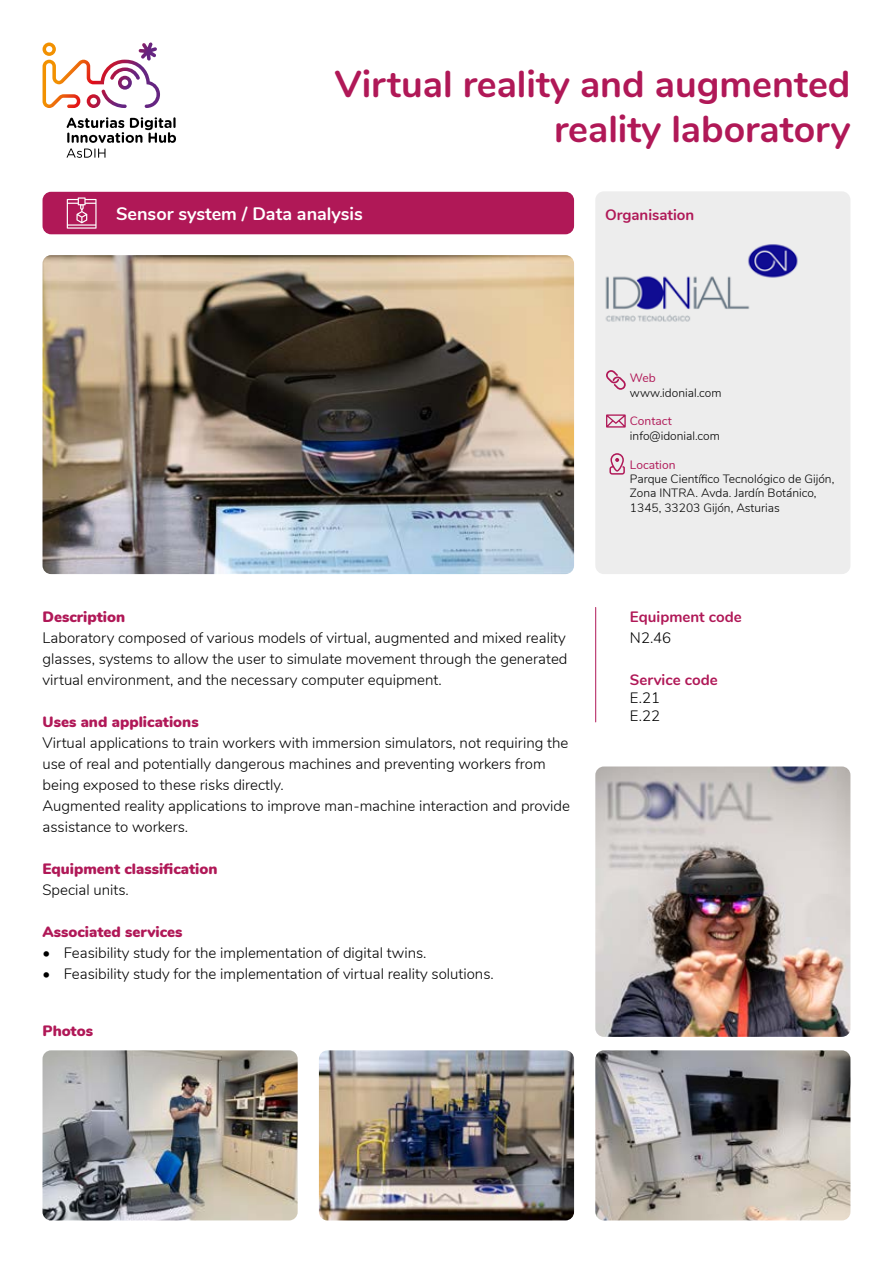
<style>
.page{position:relative;width:893px;height:1263px;background:#fff}
.page>*{position:absolute;margin:0;border:0;box-sizing:border-box;transform-origin:0 0}
.t1{font:700 37.5px/45px "Nunito";color:#b01857;text-align:right}
.t2{font:700 18px "Nunito";color:#fff}
.t3{font:300 15px/21px "Nunito";color:#000}
.t4{font:900 15px "Nunito";color:#b01857}
.t5{font:700 15px "Nunito";color:#b01857}
.t6{font:300 12px/14.4px "Nunito";color:#000}
.t7{font:12px "Nunito";color:#b01857}
</style>
<div class="page">
<svg style="left:43px;top:43px;width:117px;height:65px"></svg>
<svg style="left:67px;top:117px;width:109px;height:41px"></svg>
<div style="left:43px;top:192px;width:531px;height:42px;background:#b01857;border-radius:9px"></div>
<svg style="left:67px;top:197px;width:30px;height:32px"></svg>
<img style="left:43px;top:255px;width:531px;height:319px">
<img style="left:43px;top:1050px;width:255px;height:170px">
<img style="left:319px;top:1050px;width:255px;height:170px">
<img style="left:595px;top:766px;width:255px;height:271px">
<img style="left:595px;top:1050px;width:255px;height:170px">
<div style="left:595px;top:191px;width:255px;height:383px;background:#ededed;border-radius:9px"></div>
<img style="left:605px;top:244px;width:193px;height:78px">
<svg style="left:606px;top:370px;width:20px;height:20px"></svg>
<svg style="left:606px;top:414px;width:20px;height:14px"></svg>
<svg style="left:609px;top:453px;width:16px;height:22px"></svg>
<hr style="left:595px;top:607px;width:1px;height:115px;background:#b01857">
<h1 class="t1" style="left:335px;top:59px;width:517px">Virtual reality and augmented reality laboratory</h1>
<p class="t2" style="left:116px;top:200px;width:248px">Sensor system / Data analysis</p>
<p class="t5" style="left:605px;top:204px;width:91px">Organisation</p>
<p class="t4" style="left:43px;top:606px;width:84px">Description</p>
<p class="t3" style="left:43px;top:627px;width:526px;text-align:justify">Laboratory composed of various models of virtual, augmented and mixed reality glasses, systems to allow the user to simulate movement through the generated virtual environment, and the necessary computer equipment.</p>
<p class="t4" style="left:43px;top:711px;width:158px">Uses and applications</p>
<p class="t3" style="left:43px;top:732px;width:529px">Virtual applications to train workers with immersion simulators, not requiring the use of real and potentially dangerous machines and preventing workers from being exposed to these risks directly.<br>Augmented reality applications to improve man-machine interaction and provide assistance to workers.</p>
<p class="t4" style="left:43px;top:858px;width:177px">Equipment classification</p>
<p class="t3" style="left:43px;top:879px;width:88px">Special units.</p>
<p class="t4" style="left:43px;top:921px;width:142px">Associated services</p>
<p class="t3" style="left:43px;top:942px;width:385px">• Feasibility study for the implementation of digital twins.</p>
<p class="t3" style="left:43px;top:963px;width:453px">• Feasibility study for the implementation of virtual reality solutions.</p>
<p class="t4" style="left:43px;top:1019px;width:52px">Photos</p>
<p class="t7" style="left:630px;top:369px;width:27px">Web</p>
<p class="t6" style="left:630px;top:385px;width:93px">www.idonial.com</p>
<p class="t7" style="left:630px;top:412px;width:43px">Contact</p>
<p class="t6" style="left:630px;top:428px;width:91px">info@idonial.com</p>
<p class="t7" style="left:630px;top:456px;width:47px">Location</p>
<p class="t6" style="left:630px;top:471px;width:206px">Parque Científico Tecnológico de Gijón,<br>Zona INTRA. Avda. Jardín Botánico,<br>1345, 33203 Gijón, Asturias</p>
<p class="t5" style="left:630px;top:606px;width:113px">Equipment code</p>
<p class="t3" style="left:630px;top:627px;width:43px">N2.46</p>
<p class="t5" style="left:630px;top:669px;width:89px">Service code</p>
<p class="t3" style="left:630px;top:688px;width:32px;line-height:18px">E.21<br>E.22</p>
</div>
